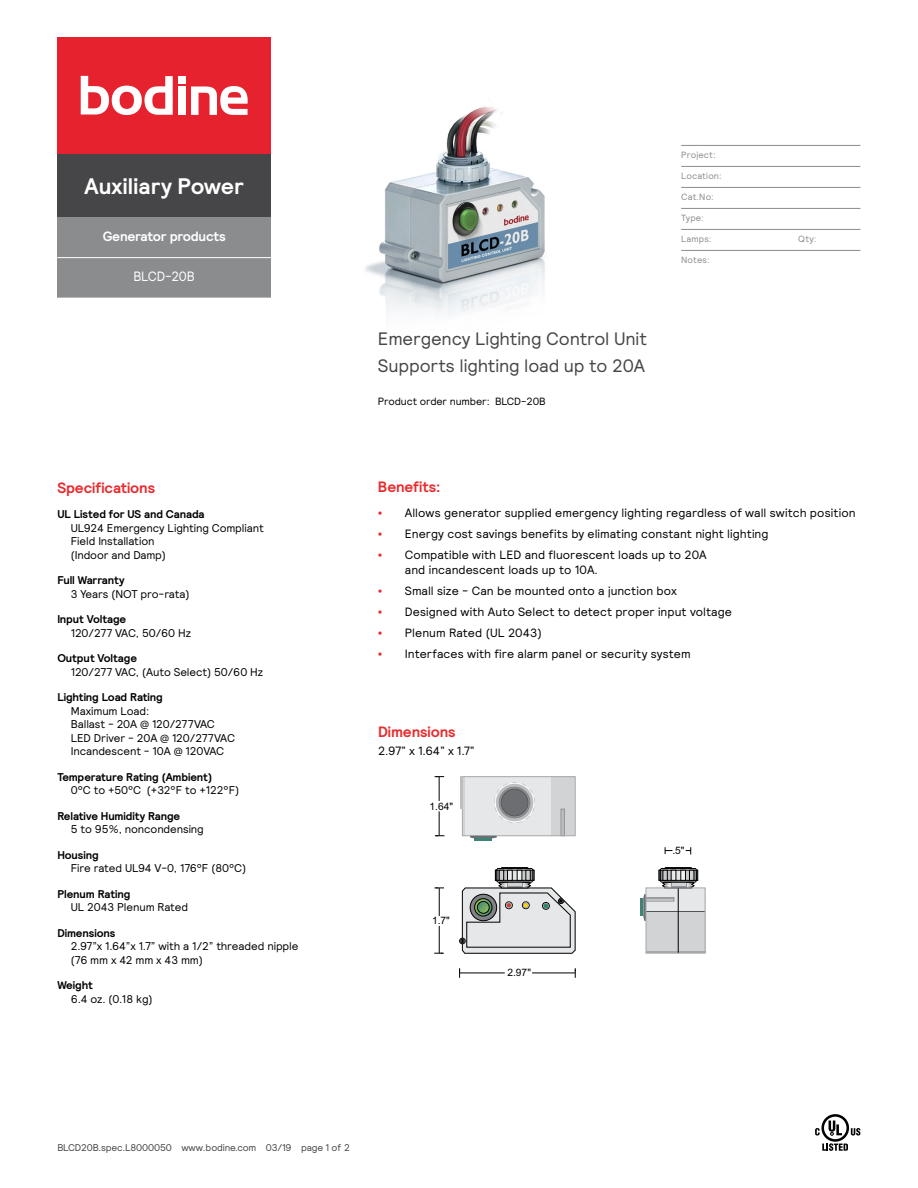
<style>
.page{position:relative;width:918px;height:1188px;background:#fff}
.page>*{position:absolute;margin:0;border:0;box-sizing:border-box;transform-origin:0 0}
.t1{font:700 22.5px "Relative";letter-spacing:.005em;color:#fff}
.t2{font:18px/27px "Relative";letter-spacing:-.01em;color:#464547}
.t3{font:700 15px "Relative";letter-spacing:-.005em;color:#e82c2e}
.t4{font:700 13.5px "Relative";letter-spacing:-.02em;color:#fff}
.t5{font:13.5px "Relative";letter-spacing:-.03em;color:#fff;scale:.95 1}
.t6{font:12px/15px "Relative";letter-spacing:.005em;color:#000}
.t7{font:11.25px/13.5px "Relative";letter-spacing:-.01em;color:#000}
.t8{font:700 11.25px "Relative";letter-spacing:-.01em;color:#000}
.t9{font:10.5px "Relative";letter-spacing:-.015em;color:#000}
.t10{font:10.2px "Arial";color:#000}
.t11{font:9.75px "Relative";letter-spacing:-.015em;color:#464547}
.t12{font:9px "Relative";letter-spacing:.02em;color:#8a8c8e}
.s1{color:#e6222f}
.s2{font-weight:700;color:#e82c2e}
</style>
<div class="page">
<img style="left:365px;top:107px;width:180px;height:207px">
<div style="left:462px;top:777px;width:113px;height:59px;background:#e6e7e8"></div>
<div style="left:646px;top:888px;width:59px;height:24px;background:#e6e7e8"></div>
<div style="left:497px;top:868px;width:36px;height:14px;border:1px solid #000;border-radius:2px"></div>
<svg style="left:459px;top:870px;width:116px;height:84px"></svg>
<div style="left:646px;top:898px;width:28px;height:3px;border:1px solid #939598"></div>
<hr style="left:646px;top:950px;width:59px;height:3px;background:#a7a9ac">
<div style="left:646px;top:912px;width:59px;height:38px;background:#d1d3d4"></div>
<div style="left:660px;top:868px;width:37px;height:14px;border:1px solid #000;border-radius:2px"></div>
<svg style="left:659px;top:870px;width:39px;height:18px"></svg>
<hr style="left:678px;top:888px;width:1px;height:65px;background:#000">
<div style="left:646px;top:888px;width:59px;height:65px;border:1px solid #a7a9ac"></div>
<svg style="left:641px;top:894px;width:5px;height:27px"></svg>
<div style="left:551px;top:777px;width:24px;height:59px;background:#d1d3d4"></div>
<hr style="left:462px;top:777px;width:3px;height:59px;background:#d1d3d4">
<div style="left:561px;top:809px;width:3px;height:27px;border:1px solid #939598"></div>
<div style="left:462px;top:776px;width:113px;height:60px;border:1px solid #a7a9ac"></div>
<svg style="left:494px;top:782px;width:41px;height:41px"></svg>
<svg style="left:495px;top:783px;width:39px;height:39px"></svg>
<div style="left:495px;top:783px;width:39px;height:39px;border:1px solid #fff;border-radius:50%"></div>
<svg style="left:499px;top:787px;width:31px;height:31px"></svg>
<div style="left:499px;top:787px;width:31px;height:31px;border:1px solid #808285;border-radius:50%"></div>
<div style="left:501px;top:789px;width:27px;height:27px;background:#6d6e71;border-radius:50%"></div>
<div style="left:501px;top:789px;width:27px;height:27px;border:1px solid #58595b;border-radius:50%"></div>
<svg style="left:470px;top:836px;width:27px;height:5px"></svg>
<hr style="left:460px;top:777px;width:2px;height:32px;background:#bcbec0">
<hr style="left:460px;top:973px;width:45px;height:1px;background:#000">
<hr style="left:532px;top:973px;width:43px;height:1px;background:#000">
<svg style="left:434px;top:888px;width:10px;height:28px"></svg>
<svg style="left:434px;top:926px;width:10px;height:28px"></svg>
<svg style="left:435px;top:776px;width:9px;height:25px"></svg>
<svg style="left:435px;top:811px;width:10px;height:25px"></svg>
<svg style="left:665px;top:847px;width:7px;height:7px"></svg>
<svg style="left:686px;top:847px;width:5px;height:7px"></svg>
<hr style="left:681px;top:145px;width:179px;height:1px;background:#8a8c8e">
<hr style="left:681px;top:166px;width:179px;height:1px;background:#8a8c8e">
<hr style="left:681px;top:187px;width:179px;height:1px;background:#8a8c8e">
<hr style="left:681px;top:208px;width:179px;height:1px;background:#8a8c8e">
<hr style="left:681px;top:229px;width:179px;height:1px;background:#8a8c8e">
<hr style="left:681px;top:250px;width:179px;height:1px;background:#8a8c8e">
<div style="left:57px;top:154px;width:214px;height:63px;background:#464547"></div>
<div style="left:57px;top:217px;width:214px;height:81px;background:#8a8c8e"></div>
<hr style="left:57px;top:257px;width:214px;height:1px;background:#fff">
<div style="left:57px;top:37px;width:214px;height:117px;background:#e6222f"></div>
<div style="left:178px;top:76px;width:8px;height:7px;background:#fff"></div>
<div style="left:178px;top:87px;width:8px;height:28px;background:#fff"></div>
<svg style="left:191px;top:86px;width:57px;height:29px"></svg>
<svg style="left:81px;top:76px;width:92px;height:39px"></svg>
<svg style="left:822px;top:1143px;width:26px;height:8px"></svg>
<svg style="left:851px;top:1128px;width:10px;height:8px"></svg>
<svg style="left:821px;top:1114px;width:28px;height:28px"></svg>
<svg style="left:824px;top:1117px;width:23px;height:22px"></svg>
<svg style="left:829px;top:1121px;width:13px;height:14px"></svg>
<svg style="left:815px;top:1128px;width:5px;height:8px"></svg>
<h1 class="t1" style="left:85px;top:172px;width:161px">Auxiliary Power</h1>
<p class="t4" style="left:103px;top:227px;width:125px">Generator products</p>
<p class="t5" style="left:134px;top:268px;width:66px">BLCD-20B</p>
<h2 class="t2" style="left:378px;top:324px;width:270px">Emergency Lighting Control Unit<br>Supports lighting load up to 20A</h2>
<p class="t9" style="left:378px;top:394px;width:169px">Product order number: BLCD-20B</p>
<p class="t12" style="left:681px;top:149px;width:36px">Project:</p>
<p class="t12" style="left:681px;top:170px;width:42px">Location:</p>
<p class="t12" style="left:681px;top:191px;width:34px">Cat.No:</p>
<p class="t12" style="left:681px;top:212px;width:24px">Type:</p>
<p class="t12" style="left:681px;top:233px;width:32px">Lamps:</p>
<p class="t12" style="left:798px;top:233px;width:20px">Qty:</p>
<p class="t12" style="left:681px;top:254px;width:30px">Notes:</p>
<p class="t3" style="left:57px;top:478px;width:99px">Specifications</p>
<p class="t3" style="left:378px;top:477px;width:64px">Benefits<span class="s1">:</span></p>
<p class="t6" style="left:378px;top:505px;width:479px"><span class="s2">•</span> Allows generator supplied emergency lighting regardless of wall switch position</p>
<p class="t6" style="left:378px;top:526px;width:392px"><span class="s2">•</span> Energy cost savings benefits by elimating constant night lighting</p>
<p class="t6" style="left:405px;top:547px;width:303px;text-indent:-27px"><span class="s2">•</span> Compatible with LED and fluorescent loads up to 20A and incandescent loads up to 10A.</p>
<p class="t6" style="left:378px;top:583px;width:301px"><span class="s2">•</span> Small size - Can be mounted onto a junction box</p>
<p class="t6" style="left:378px;top:604px;width:356px"><span class="s2">•</span> Designed with Auto Select to detect proper input voltage</p>
<p class="t6" style="left:378px;top:625px;width:165px"><span class="s2">•</span> Plenum Rated (UL 2043)</p>
<p class="t6" style="left:378px;top:646px;width:314px"><span class="s2">•</span> Interfaces with fire alarm panel or security system</p>
<p class="t8" style="left:57px;top:507px;width:149px">UL Listed for US and Canada</p>
<p class="t7" style="left:71px;top:521px;width:194px">UL924 Emergency Lighting Compliant<br>Field Installation<br>(Indoor and Damp)</p>
<p class="t8" style="left:57px;top:573px;width:69px">Full Warranty</p>
<p class="t7" style="left:71px;top:587px;width:120px">3 Years (NOT pro-rata)</p>
<p class="t8" style="left:57px;top:612px;width:70px">Input Voltage</p>
<p class="t7" style="left:71px;top:626px;width:122px">120/277 VAC, 50/60 Hz</p>
<p class="t8" style="left:57px;top:651px;width:81px">Output Voltage</p>
<p class="t7" style="left:71px;top:665px;width:194px">120/277 VAC, (Auto Select) 50/60 Hz</p>
<p class="t8" style="left:57px;top:690px;width:107px">Lighting Load Rating</p>
<p class="t7" style="left:71px;top:704px;width:166px">Maximum Load:<br>Ballast - 20A @ 120/277VAC<br>LED Driver - 20A @ 120/277VAC<br>Incandescent - 10A @ 120VAC</p>
<p class="t8" style="left:57px;top:769px;width:156px">Temperature Rating (Ambient)</p>
<p class="t7" style="left:71px;top:783px;width:170px">0°C to +50°C (+32°F to +122°F)</p>
<p class="t8" style="left:57px;top:808px;width:124px">Relative Humidity Range</p>
<p class="t7" style="left:71px;top:822px;width:134px">5 to 95%, noncondensing</p>
<p class="t8" style="left:57px;top:847px;width:43px">Housing</p>
<p class="t7" style="left:71px;top:861px;width:177px">Fire rated UL94 V-0, 176°F (80°C)</p>
<p class="t8" style="left:57px;top:886px;width:74px">Plenum Rating</p>
<p class="t7" style="left:71px;top:900px;width:119px">UL 2043 Plenum Rated</p>
<p class="t8" style="left:57px;top:925px;width:60px">Dimensions</p>
<p class="t7" style="left:71px;top:939px;width:229px">2.97”x 1.64”x 1.7” with a 1/2” threaded nipple (76 mm x 42 mm x 43 mm)</p>
<p class="t8" style="left:57px;top:978px;width:37px">Weight</p>
<p class="t7" style="left:71px;top:992px;width:83px">6.4 oz. (0.18 kg)</p>
<p class="t3" style="left:378px;top:721px;width:79px">Dimensions</p>
<p class="t6" style="left:378px;top:743px;width:98px">2.97” x 1.64” x 1.7”</p>
<p class="t10" style="left:430px;top:800px;width:25px">1.64"</p>
<p class="t10" style="left:672px;top:844px;width:14px">.5"</p>
<p class="t10" style="left:432px;top:914px;width:19px">1.7"</p>
<p class="t10" style="left:507px;top:966px;width:25px">2.97"</p>
<p class="t11" style="left:57px;top:1141px;width:294px">BLCD20B.spec.L8000050 www.bodine.com 03/19 page 1 of 2</p>
</div>
